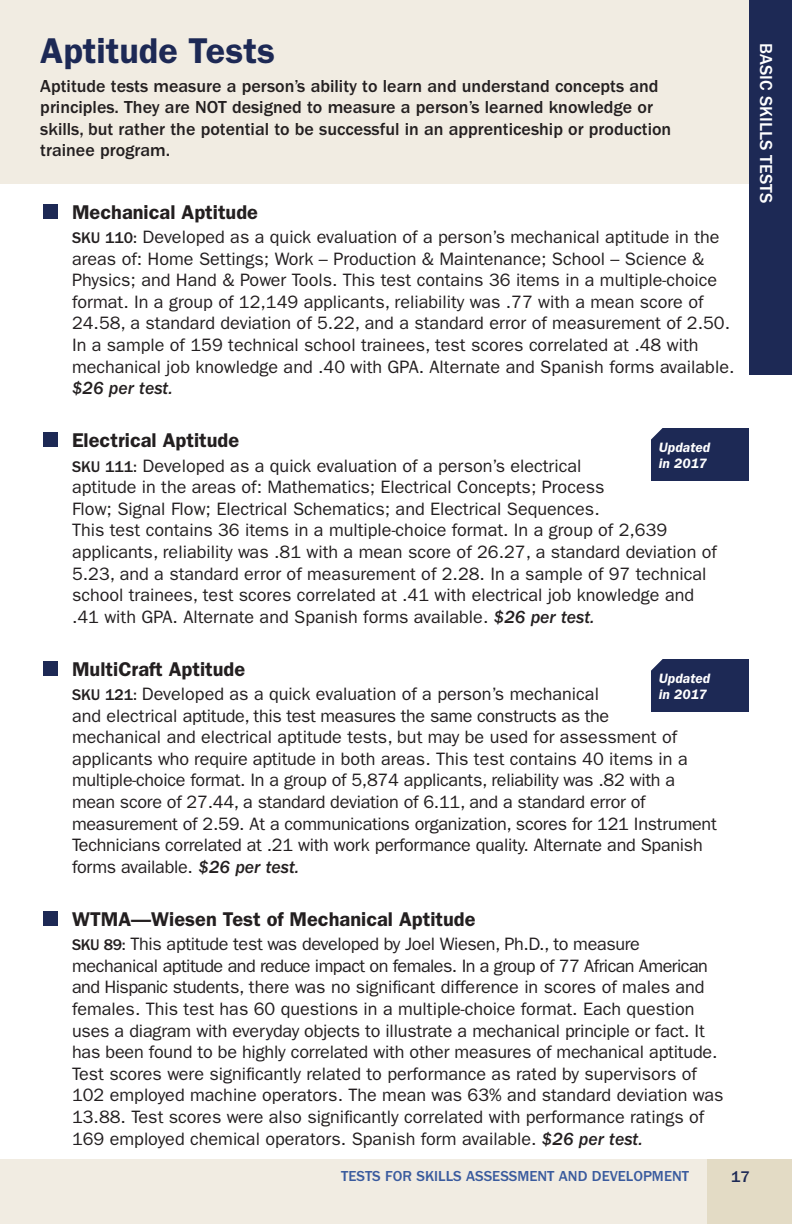
<style>
.page{position:relative;width:792px;height:1224px;background:#fff}
.page>*{position:absolute;margin:0;border:0;box-sizing:border-box;transform-origin:0 0}
.Section_head{font:600 36px "ITC Franklin Gothic Std";color:#1d2955}
.Test_head{font:600 20px "ITC Franklin Gothic Std";color:#231f20}
.Test_Text{font:18px/21.6px "ITC Franklin Gothic Std";color:#231f20}
.t1{font:500 18px/21.6px "ITC Franklin Gothic Std";color:#231f20}
.t2{font:500 18px "ITC Franklin Gothic Std";color:#fff}
.t3{font:500 16px "ITC Franklin Gothic Std";color:#1d2955}
.t4{font:500 15px "ITC Franklin Gothic Std";color:#3a5b9e}
.Test_Text-2{font:italic 600 14px/16px "Franklin Gothic";color:#fff}
.s1{font-weight:500;font-size:16px}
.s2{font-family:"Franklin Gothic";font-weight:500;font-style:italic}
</style>
<div class="page">
<div style="left:12px;top:1159px;width:780px;height:65px;background:#e3dbc5"></div>
<div style="left:0;top:1159px;width:706px;height:65px;background:#f1ece2"></div>
<div style="left:0;top:0;width:780px;height:184px;background:#f1ece2"></div>
<div style="left:43px;top:204px;width:14px;height:15px;background:#1d2955"></div>
<div style="left:43px;top:433px;width:14px;height:14px;background:#1d2955"></div>
<div style="left:43px;top:661px;width:14px;height:15px;background:#1d2955"></div>
<div style="left:43px;top:911px;width:14px;height:15px;background:#1d2955"></div>
<div style="left:750px;top:0;width:42px;height:374px;background:#1d2955"></div>
<div style="left:652px;top:428px;width:97px;height:53px;background:#1d2955"></div>
<svg style="left:651px;top:428px;width:12px;height:13px"></svg>
<div style="left:652px;top:659px;width:97px;height:53px;background:#1d2955"></div>
<svg style="left:651px;top:659px;width:12px;height:13px"></svg>
<p class="Section_head" style="left:40px;top:29px;width:236px">Aptitude Tests</p>
<p class="t1" style="left:40px;top:75px;width:633px">Aptitude tests measure a person’s ability to learn and understand concepts and principles. They are NOT designed to measure a person’s learned knowledge or skills, but rather the potential to be successful in an apprenticeship or production trainee program.</p>
<p class="Test_head" style="left:72px;top:200px;width:187px">Mechanical Aptitude</p>
<p class="Test_Text" style="left:72px;top:226px;width:664px"><span class="s1">SKU 110:</span> Developed as a quick evaluation of a person’s mechanical aptitude in the areas of: Home Settings; Work – Production &amp; Maintenance; School – Science &amp; Physics; and Hand &amp; Power Tools. This test contains 36 items in a multiple-choice format. In a group of 12,149 applicants, reliability was .77 with a mean score of 24.58, a standard deviation of 5.22, and a standard error of measurement of 2.50.<br>In a sample of 159 technical school trainees, test scores correlated at .48 with mechanical job knowledge and .40 with GPA. Alternate and Spanish forms available. <span class="s2">$26 per test.</span></p>
<p class="Test_head" style="left:72px;top:428px;width:169px">Electrical Aptitude</p>
<p class="Test_Text" style="left:72px;top:455px;width:646px"><span class="s1">SKU 111:</span> Developed as a quick evaluation of a person’s electrical<br>aptitude in the areas of: Mathematics; Electrical Concepts; Process<br>Flow; Signal Flow; Electrical Schematics; and Electrical Sequences.<br>This test contains 36 items in a multiple-choice format. In a group of 2,639 applicants, reliability was .81 with a mean score of 26.27, a standard deviation of 5.23, and a standard error of measurement of 2.28. In a sample of 97 technical school trainees, test scores correlated at .41 with electrical job knowledge and .41 with GPA. Alternate and Spanish forms available. <span class="s2">$26 per test.</span></p>
<p class="Test_head" style="left:72px;top:657px;width:175px">MultiCraft Aptitude</p>
<p class="Test_Text" style="left:72px;top:683px;width:646px"><span class="s1">SKU 121:</span> Developed as a quick evaluation of a person’s mechanical<br>and electrical aptitude, this test measures the same constructs as the<br>mechanical and electrical aptitude tests, but may be used for assessment of applicants who require aptitude in both areas. This test contains 40 items in a multiple-choice format. In a group of 5,874 applicants, reliability was .82 with a mean score of 27.44, a standard deviation of 6.11, and a standard error of measurement of 2.59. At a communications organization, scores for 121 Instrument Technicians correlated at .21 with work performance quality. Alternate and Spanish forms available. <span class="s2">$26 per test.</span></p>
<p class="Test_head" style="left:72px;top:907px;width:405px">WTMA—Wiesen Test of Mechanical Aptitude</p>
<p class="Test_Text" style="left:72px;top:933px;width:653px"><span class="s1">SKU 89:</span> This aptitude test was developed by Joel Wiesen, Ph.D., to measure mechanical aptitude and reduce impact on females. In a group of 77 African American and Hispanic students, there was no significant difference in scores of males and females. This test has 60 questions in a multiple-choice format. Each question uses a diagram with everyday objects to illustrate a mechanical principle or fact. It has been found to be highly correlated with other measures of mechanical aptitude.<br>Test scores were significantly related to performance as rated by supervisors of 102 employed machine operators. The mean was 63% and standard deviation was 13.88. Test scores were also significantly correlated with performance ratings of 169 employed chemical operators. Spanish form available. <span class="s2">$26 per test.</span></p>
<p class="Test_Text-2" style="left:659px;top:439px;width:53px">Updated in 2017</p>
<p class="Test_Text-2" style="left:659px;top:670px;width:53px">Updated in 2017</p>
<p class="t4" style="left:341px;top:1168px;width:349px">TESTS FOR SKILLS ASSESSMENT AND DEVELOPMENT</p>
<p class="t3" style="left:731px;top:1167px;width:20px">17</p>
<p class="t2" style="left:776px;top:43px;width:161px;rotate:90deg">BASIC SKILLS TESTS</p>
</div>
